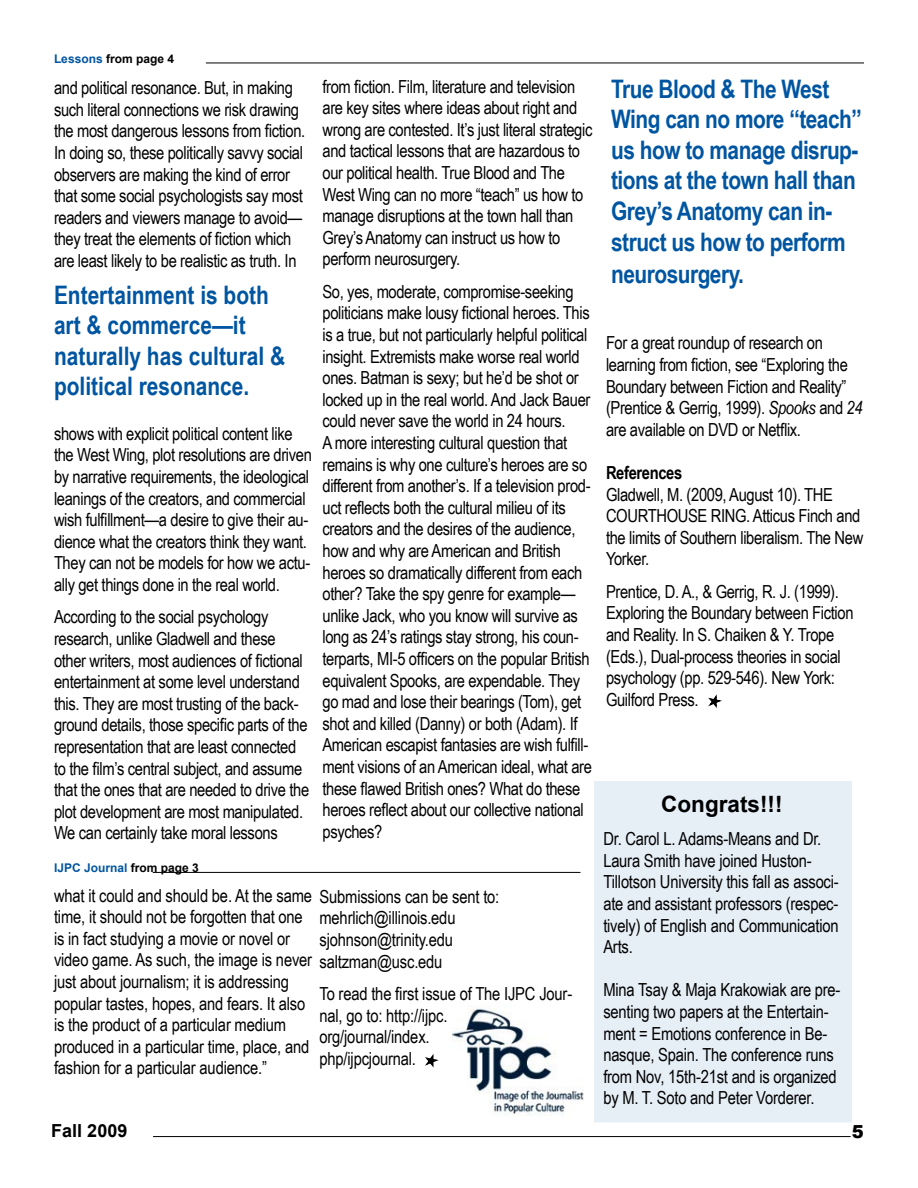
<style>
.page{position:relative;width:918px;height:1188px;background:#fff}
.page>*{position:absolute;margin:0;border:0;box-sizing:border-box;transform-origin:0 0}
.t1{font:700 25.5px/30.9px "Arial Narrow";letter-spacing:-.02em;color:#0055a1}
.t2{font:700 25.5px/30.6px "Arial Narrow";color:#0055a1}
.t3{font:700 22.5px "Arial";color:#000}
.t4{font:18px/21.6px "Arial Narrow";letter-spacing:-.02em;color:#000}
.t5{font:700 18px "Arial Narrow";letter-spacing:-.02em;color:#000}
.t6{font:700 18px "Arial";color:#000}
.t7{font:900 18px "Arial";color:#000}
.t8{font:700 12px "Arial";color:#0055a1}
.t9{font:700 12px "Arial";color:#000}
.s1{color:#0055a1}
.s2{color:#000}
.s3{font-style:italic}
</style>
<div class="page">
<hr style="left:153px;top:872px;width:427px;height:1px;background:#000">
<hr style="left:206px;top:63px;width:658px;height:1px;background:#000">
<hr style="left:153px;top:1136px;width:698px;height:1px;background:#000">
<img style="left:453px;top:1005px;width:131px;height:110px">
<svg style="left:425px;top:1054px;width:14px;height:14px"></svg>
<div style="left:594px;top:781px;width:258px;height:341px;background:#e6eef6"></div>
<svg style="left:708px;top:694px;width:14px;height:14px"></svg>
<p class="t9" style="left:54px;top:51px;width:122px"><span class="s1">Lessons</span> from page 4</p>
<p class="t4" style="left:322px;top:75px;width:271px">from fiction. Film, literature and television are key sites where ideas about right and wrong are contested. It’s just literal strategic and tactical lessons that are hazardous to our political health. True Blood and The West Wing can no more “teach” us how to manage disruptions at the town hall than Grey’s Anatomy can instruct us how to perform neurosurgery.</p>
<p class="t4" style="left:322px;top:280px;width:271px">So, yes, moderate, compromise-seeking politicians make lousy fictional heroes. This is a true, but not particularly helpful political insight. Extremists make worse real world ones. Batman is sexy; but he’d be shot or locked up in the real world. And Jack Bauer could never save the world in 24 hours.<br>A more interesting cultural question that remains is why one culture’s heroes are so different from another’s. If a television prod&shy;uct reflects both the cultural milieu of its creators and the desires of the audience, how and why are American and British heroes so dramatically different from each other? Take the spy genre for example— unlike Jack, who you know will survive as long as 24’s ratings stay strong, his coun&shy;terparts, MI-5 officers on the popular British equivalent Spooks, are expendable. They go mad and lose their bearings (Tom), get shot and killed (Danny) or both (Adam). If American escapist fantasies are wish fulfill&shy;ment visions of an American ideal, what are these flawed British ones? What do these heroes reflect about our collective national psyches?</p>
<p class="t4" style="left:54px;top:76px;width:253px">and political resonance. But, in making such literal connections we risk drawing the most dangerous lessons from fiction.<br>In doing so, these politically savvy social observers are making the kind of error that some social psychologists say most readers and viewers manage to avoid— they treat the elements of fiction which are least likely to be realistic as truth. In</p>
<h1 class="t2" style="left:54px;top:278px;width:233px">Entertainment is both art &amp; commerce—it naturally has cultural &amp; political resonance.</h1>
<p class="t4" style="left:54px;top:422px;width:259px">shows with explicit political content like the West Wing, plot resolutions are driven by narrative requirements, the ideological leanings of the creators, and commercial wish fulfillment—a desire to give their au&shy;dience what the creators think they want.<br>They can not be models for how we actu&shy;ally get things done in the real world.</p>
<p class="t4" style="left:54px;top:605px;width:257px">According to the social psychology research, unlike Gladwell and these other writers, most audiences of fictional entertainment at some level understand this. They are most trusting of the back&shy;ground details, those specific parts of the representation that are least connected to the film’s central subject, and assume that the ones that are needed to drive the plot development are most manipulated.<br>We can certainly take moral lessons</p>
<p class="t8" style="left:54px;top:860px;width:146px">IJPC Journal <span class="s2">from page 3</span></p>
<p class="t4" style="left:54px;top:884px;width:447px">what it could and should be. At the same Submissions can be sent to: time, it should not be forgotten that one<br>is in fact studying a movie or novel or<br>video game. As such, the image is never saltzman@usc.edu<br>just about journalism; it is addressing<br>popular tastes, hopes, and fears. It also<br>is the product of a particular medium<br>produced in a particular time, place, and<br>fashion for a particular audience.”</p>
<p class="t4" style="left:320px;top:907px;width:138px">mehrlich@illinois.edu sjohnson@trinity.edu</p>
<p class="t4" style="left:320px;top:982px;width:254px">To read the first issue of The IJPC Jour&shy;nal, go to: http://ijpc.<br>org/journal/index.<br>php/ijpcjournal.</p>
<h1 class="t1" style="left:611px;top:72px;width:252px">True Blood &amp; The West<br>Wing can no more “teach” us how to manage disrup&shy;tions at the town hall than<br>Grey’s Anatomy can in&shy;struct us how to perform neurosurgery.</h1>
<p class="t4" style="left:606px;top:332px;width:258px">For a great roundup of research on learning from fiction, see “Exploring the Boundary between Fiction and Reality” (Prentice &amp; Gerrig, 1999). <span class="s3">Spooks</span> and <span class="s3">24 </span>are available on DVD or Netflix.</p>
<p class="t5" style="left:606px;top:459px;width:78px">References</p>
<p class="t4" style="left:606px;top:483px;width:259px">Gladwell, M. (2009, August 10). THE<br>COURTHOUSE RING. Atticus Finch and the limits of Southern liberalism. The New<br>Yorker.</p>
<p class="t4" style="left:606px;top:580px;width:249px">Prentice, D. A., &amp; Gerrig, R. J. (1999).<br>Exploring the Boundary between Fiction and Reality. In S. Chaiken &amp; Y. Trope (Eds.), Dual-process theories in social psychology (pp. 529-546). New York:<br>Guilford Press.</p>
<p class="t3" style="left:661px;top:789px;width:123px">Congrats!!!</p>
<p class="t4" style="left:603px;top:827px;width:237px">Dr. Carol L. Adams-Means and Dr.<br>Laura Smith have joined Huston-<br>Tillotson University this fall as associ&shy;ate and assistant professors (respec&shy;tively) of English and Communication<br>Arts.</p>
<p class="t4" style="left:603px;top:979px;width:239px">Mina Tsay &amp; Maja Krakowiak are pre&shy;senting two papers at the Entertain&shy;ment = Emotions conference in Be&shy;nasque, Spain. The conference runs from Nov, 15th-21st and is organized by M. T. Soto and Peter Vorderer.</p>
<p class="t6" style="left:51px;top:1118px;width:78px">Fall 2009</p>
<p class="t7" style="left:852px;top:1118px;width:14px">5</p>
</div>
